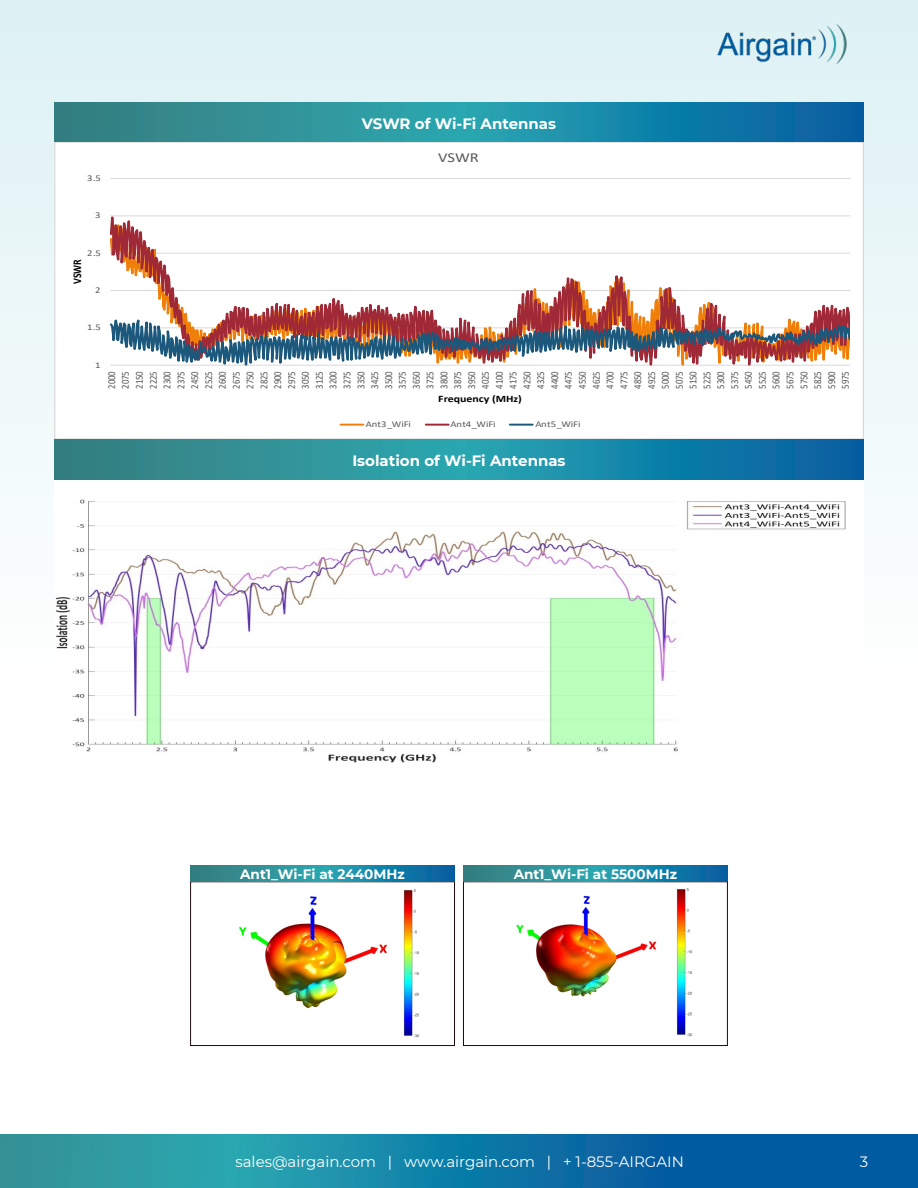
<style>
.page{position:relative;width:918px;height:1188px;background:#fff}
.page>*{position:absolute;margin:0;border:0;box-sizing:border-box;transform-origin:0 0}
.t1{font:15px "Montserrat";color:#fff}
.t2{font:700 15px "Montserrat";color:#fff}
.t3{font:13.8px "Calibri";color:#595959;scale:1.21 1}
.t4{font:700 13.65px "Montserrat";color:#fff}
.t5{font:700 11.85px "Calibri";color:#000;scale:.83 1}
.t6{font:10.65px/13.8px "Calibri";letter-spacing:.05em;color:#595959;text-align:justify;scale:.83 1}
.t7{font:700 9.75px "Calibri";color:#000;scale:1.21 1}
.t8{font:8.85px "Calibri";letter-spacing:-.005em;color:#595959;scale:1.21 1}
</style>
<div class="page">
<div style="left:0;top:0;width:918px;height:678px;background:linear-gradient(to bottom,#ddf1f4,#fefffe)"></div>
<svg style="left:0;top:1134px;width:918px;height:54px;background:#157ca4"></svg>
<img style="left:686px;top:23px;width:192px;height:42px">
<div style="left:54px;top:142px;width:809px;height:296px;background:#fff"></div>
<svg style="left:110px;top:178px;width:740px;height:1px"></svg>
<svg style="left:110px;top:215px;width:740px;height:56px"></svg>
<svg style="left:110px;top:271px;width:740px;height:95px"></svg>
<hr style="left:341px;top:424px;width:22px;height:2px;background:#f07f09">
<hr style="left:426px;top:424px;width:22px;height:2px;background:#9f2936">
<hr style="left:510px;top:424px;width:23px;height:2px;background:#1b587c">
<img style="left:54px;top:479px;width:810px;height:284px">
<div style="left:190px;top:882px;width:265px;height:164px;background:#fff;border:1px solid #210a0d"></div>
<div style="left:463px;top:882px;width:265px;height:164px;background:#fff;border:1px solid #210a0d"></div>
<svg style="left:190px;top:865px;width:265px;height:17px;background:#22899f"></svg>
<svg style="left:463px;top:865px;width:265px;height:17px;background:#22889f"></svg>
<img style="left:239px;top:889px;width:180px;height:149px">
<img style="left:516px;top:888px;width:176px;height:149px">
<svg style="left:54px;top:102px;width:810px;height:40px;background:#22899f"></svg>
<svg style="left:54px;top:439px;width:810px;height:40px;background:#22899f"></svg>
<p class="t2" style="left:362px;top:113px;width:196px">VSWR of Wi-Fi Antennas</p>
<p class="t8" style="left:87px;top:172px;width:13px">3.5</p>
<p class="t8" style="left:95px;top:209px;width:6px">3</p>
<p class="t8" style="left:87px;top:247px;width:13px">2.5</p>
<p class="t5" style="left:69px;top:284px;width:31px;rotate:-90deg">VSWR</p>
<p class="t8" style="left:95px;top:284px;width:6px">2</p>
<p class="t8" style="left:87px;top:321px;width:13px">1.5</p>
<p class="t8" style="left:95px;top:359px;width:6px">1</p>
<p class="t3" style="left:438px;top:148px;width:35px">VSWR</p>
<p class="t6" style="left:104px;top:389px;width:23px;rotate:-90deg">2000<br>2075<br>2150<br>2225<br>2300<br>2375<br>2450<br>2525<br>2600<br>2675<br>2750<br>2825<br>2900<br>2975<br>3050<br>3125<br>3200<br>3275<br>3350<br>3425<br>3500<br>3575<br>3650<br>3725<br>3800<br>3875<br>3950<br>4025<br>4100<br>4175<br>4250<br>4325<br>4400<br>4475<br>4550<br>4625<br>4700<br>4775<br>4850<br>4925<br>5000<br>5075<br>5150<br>5225<br>5300<br>5375<br>5450<br>5525<br>5600<br>5675<br>5750<br>5825<br>5900<br>5975</p>
<p class="t7" style="left:438px;top:392px;width:71px">Frequency (MHz)</p>
<p class="t8" style="left:366px;top:418px;width:39px">Ant3_WiFi</p>
<p class="t8" style="left:451px;top:418px;width:39px">Ant4_WiFi</p>
<p class="t8" style="left:535px;top:418px;width:39px">Ant5_WiFi</p>
<p class="t2" style="left:352px;top:450px;width:215px">Isolation of Wi-Fi Antennas</p>
<p class="t4" style="left:240px;top:864px;width:166px">Ant1_Wi-Fi at 2440MHz</p>
<p class="t4" style="left:514px;top:864px;width:165px">Ant1_Wi-Fi at 5500MHz</p>
<h1 class="t1" style="left:235px;top:1152px;width:450px">sales@airgain.com | www.airgain.com | + 1-855-AIRGAIN</h1>
<h1 class="t1" style="left:860px;top:1152px;width:10px">3</h1>
</div>
